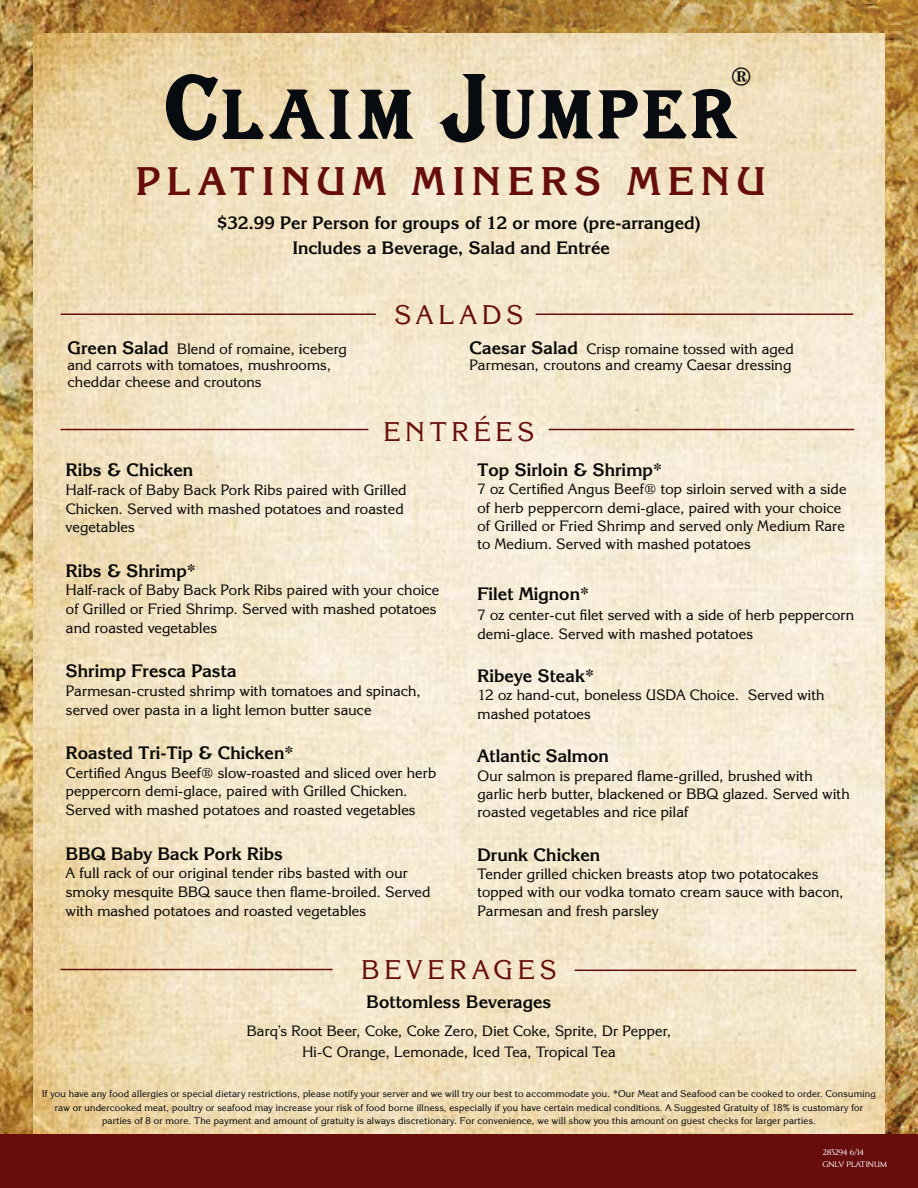
<style>
.page{position:relative;width:918px;height:1188px;background:#fff}
.page>*{position:absolute;margin:0;border:0;box-sizing:border-box;transform-origin:0 0}
.t1{font:700 39.9px "Korinna IT Cby BT";letter-spacing:.19em;color:#670e0d}
.t2{font:27px "Korinna IT Cby BT";letter-spacing:.205em;color:#670e0d}
.t3{font:800 25.5px "Korinna IT Cby BT";color:#080c10}
.t4{font:700 18px/24.6px "Korinna IT Cby BT";letter-spacing:.005em;color:#090908}
.t5{font:15px/18.8px "Korinna IT Cby BT";letter-spacing:.01em;color:#090908}
.t6{font:9.75px/13.5px "Korinna IT Cby BT";letter-spacing:.025em;color:#080c10;text-align:center}
.t7{font:9px/12px "LHF Essendine";letter-spacing:-.01em;color:#fff}
.s1{font-weight:700;font-size:18px}
</style>
<div class="page">
<img style="left:0;top:0;width:145px;height:1134px">
<img style="left:145px;top:0;width:773px;height:1134px">
<img style="left:34px;top:33px;width:850px;height:1101px">
<div style="left:0;top:1134px;width:918px;height:54px;background:#670e0d"></div>
<svg style="left:166px;top:74px;width:186px;height:67px;background:#a1957c"></svg>
<svg style="left:358px;top:90px;width:56px;height:49px;background:#666257"></svg>
<svg style="left:439px;top:74px;width:299px;height:69px;background:#9e9683"></svg>
<hr style="left:549px;top:429px;width:305px;height:1px;background:#670e0d">
<hr style="left:60px;top:429px;width:308px;height:1px;background:#670e0d">
<hr style="left:60px;top:314px;width:316px;height:1px;background:#670e0d">
<hr style="left:60px;top:969px;width:273px;height:1px;background:#670e0d">
<hr style="left:575px;top:970px;width:281px;height:1px;background:#670e0d">
<hr style="left:536px;top:314px;width:317px;height:1px;background:#670e0d">
<h3 class="t3" style="left:731px;top:60px;width:22px">®</h3>
<h1 class="t1" style="left:136px;top:166px;width:631px">PLATINUM MINERS MENU</h1>
<p class="t4" style="left:293px;top:212px;width:410px;text-indent:-76px">$32.99 Per Person for groups of 12 or more (pre-arranged)<br>Includes a Beverage, Salad and Entrée</p>
<h2 class="t2" style="left:395px;top:305px;width:130px">SALADS</h2>
<p class="t5" style="left:68px;top:342px;width:281px;line-height:16.5px"><span class="s1">Green Salad</span> Blend of romaine, iceberg and carrots with tomatoes, mushrooms, cheddar cheese and croutons</p>
<p class="t5" style="left:469px;top:342px;width:326px;line-height:16.5px"><span class="s1">Caesar Salad</span> Crisp romaine tossed with aged<br>Parmesan, croutons and creamy Caesar dressing</p>
<h2 class="t2" style="left:384px;top:421px;width:152px">ENTRÉES</h2>
<p class="t4" style="left:66px;top:459px;width:129px">Ribs &amp; Chicken</p>
<p class="t5" style="left:66px;top:482px;width:342px">Half-rack of Baby Back Pork Ribs paired with Grilled<br>Chicken. Served with mashed potatoes and roasted vegetables</p>
<p class="t4" style="left:66px;top:560px;width:132px">Ribs &amp; Shrimp*</p>
<p class="t5" style="left:66px;top:582px;width:375px">Half-rack of Baby Back Pork Ribs paired with your choice of Grilled or Fried Shrimp. Served with mashed potatoes and roasted vegetables</p>
<p class="t4" style="left:66px;top:661px;width:172px">Shrimp Fresca Pasta</p>
<p class="t5" style="left:66px;top:683px;width:356px">Parmesan-crusted shrimp with tomatoes and spinach, served over pasta in a light lemon butter sauce</p>
<p class="t4" style="left:66px;top:742px;width:229px">Roasted Tri-Tip &amp; Chicken*</p>
<p class="t5" style="left:66px;top:765px;width:372px">Certified Angus Beef® slow-roasted and sliced over herb peppercorn demi-glace, paired with Grilled Chicken.<br>Served with mashed potatoes and roasted vegetables</p>
<p class="t4" style="left:66px;top:843px;width:219px">BBQ Baby Back Pork Ribs</p>
<p class="t5" style="left:66px;top:865px;width:366px">A full rack of our original tender ribs basted with our smoky mesquite BBQ sauce then flame-broiled. Served with mashed potatoes and roasted vegetables</p>
<p class="t4" style="left:477px;top:459px;width:186px">Top Sirloin &amp; Shrimp*</p>
<p class="t5" style="left:477px;top:482px;width:371px;line-height:18.3px">7 oz Certified Angus Beef® top sirloin served with a side of herb peppercorn demi-glace, paired with your choice of Grilled or Fried Shrimp and served only Medium Rare to Medium. Served with mashed potatoes</p>
<p class="t4" style="left:477px;top:583px;width:113px">Filet Mignon*</p>
<p class="t5" style="left:477px;top:607px;width:378px;line-height:18.3px">7 oz center-cut filet served with a side of herb peppercorn demi-glace. Served with mashed potatoes</p>
<p class="t4" style="left:477px;top:665px;width:118px">Ribeye Steak*</p>
<p class="t5" style="left:477px;top:688px;width:349px;line-height:18.3px">12 oz hand-cut, boneless USDA Choice. Served with mashed potatoes</p>
<p class="t4" style="left:477px;top:746px;width:133px">Atlantic Salmon</p>
<p class="t5" style="left:477px;top:768px;width:374px;line-height:18.3px">Our salmon is prepared flame-grilled, brushed with garlic herb butter, blackened or BBQ glazed. Served with roasted vegetables and rice pilaf</p>
<p class="t4" style="left:477px;top:844px;width:124px">Drunk Chicken</p>
<p class="t5" style="left:477px;top:866px;width:368px;line-height:18.3px">Tender grilled chicken breasts atop two potatocakes topped with our vodka tomato cream sauce with bacon,<br>Parmesan and fresh parsley</p>
<h2 class="t2" style="left:362px;top:959px;width:196px">BEVERAGES</h2>
<p class="t4" style="left:366px;top:991px;width:187px">Bottomless Beverages</p>
<p class="t5" style="left:247px;top:1022px;width:426px;line-height:21px;text-align:center">Barq’s Root Beer, Coke, Coke Zero, Diet Coke, Sprite, Dr Pepper,<br>Hi-C Orange, Lemonade, Iced Tea, Tropical Tea</p>
<p class="t6" style="left:42px;top:1088px;width:835px">If you have any food allergies or special dietary restrictions, please notify your server and we will try our best to accommodate you. *Our Meat and Seafood can be cooked to order. Consuming raw or undercooked meat, poultry or seafood may increase your risk of food borne illness, especially if you have certain medical conditions. A Suggested Gratuity of 18% is customary for parties of 8 or more. The payment and amount of gratuity is always discretionary. For convenience, we will show you this amount on guest checks for larger parties.</p>
<p class="t7" style="left:823px;top:1146px;width:66px">283294 6/14<br>GNLV PLATINUM</p>
</div>
